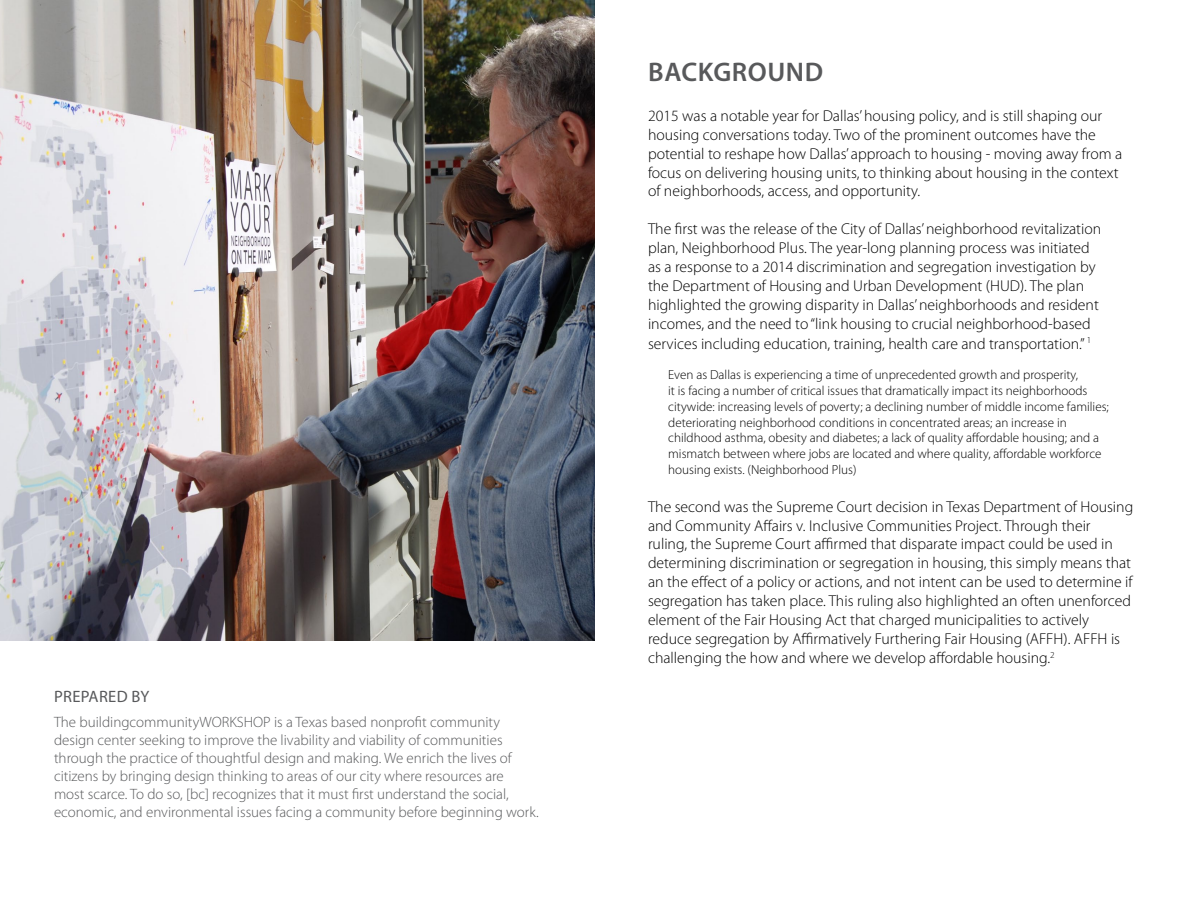
<style>
.page{position:relative;width:1188px;height:918px;background:#fff}
.page>*{position:absolute;margin:0;border:0;box-sizing:border-box;transform-origin:0 0}
.t1{font:600 27px "Myriad Pro";letter-spacing:.02em;color:#58595b}
.t2{font:16.5px "Myriad Pro";letter-spacing:.02em;color:#58595b}
.t3{font:300 15.75px/18.9px "Myriad Pro";color:#000}
.t4{font:300 15px/18px "Myriad Pro";color:#58595b}
.t5{font:300 13.2px/15.8px "Myriad Pro";color:#000}
</style>
<div class="page">
<img style="left:0;top:0;width:594px;height:640px">
<p class="t2" style="left:54px;top:687px;width:97px">PREPARED BY</p>
<p class="t4" style="left:54px;top:714px;width:486px">The buildingcommunityWORKSHOP is a Texas based nonprofit community design center seeking to improve the livability and viability of communities through the practice of thoughtful design and making. We enrich the lives of citizens by bringing design thinking to areas of our city where resources are<br>most scarce. To do so, [bc] recognizes that it must first understand the social, economic, and environmental issues facing a community before beginning work.</p>
<h1 class="t1" style="left:648px;top:57px;width:176px">BACKGROUND</h1>
<p class="t3" style="left:648px;top:106px;width:476px">2015 was a notable year for Dallas’ housing policy, and is still shaping our housing conversations today. Two of the prominent outcomes have the potential to reshape how Dallas’ approach to housing - moving away from a focus on delivering housing units, to thinking about housing in the context of neighborhoods, access, and opportunity.</p>
<p class="t3" style="left:648px;top:220px;width:455px">The first was the release of the City of Dallas’ neighborhood revitalization plan, Neighborhood Plus. The year-long planning process was initiated as a response to a 2014 discrimination and segregation investigation by the Department of Housing and U rban Development (HU D). The plan highlighted the growing disparity in Dallas’ neighborhoods and resident incomes, and the need to “link housing to crucial neighborhood-based services including education, training, health care and transportation.” <sup>1</sup></p>
<p class="t5" style="left:668px;top:367px;width:442px">Even as Dallas is experiencing a time of unprecedented growth and prosperity,<br>it is facing a number of critical issues that dramatically impact its neighborhoods citywide: increasing levels of poverty; a declining number of middle income families; deteriorating neighborhood conditions in concentrated areas; an increase in childhood asthma, obesity and diabetes; a lack of quality affordable housing; and a mismatch between where jobs are located and where quality, affordable workforce housing exists. (Neighborhood Plus)</p>
<p class="t3" style="left:648px;top:497px;width:487px">The second was the Supreme Court decision in Texas Department of Housing and Community Affairs v. Inclusive Communities Project. Through their ruling, the Supreme Court affirmed that disparate impact could be used in determining discrimination or segregation in housing, this simply means that an the effect of a policy or actions, and not intent can be used to determine if segregation has taken place. This ruling also highlighted an often unenforced element of the Fair Housing Act that charged municipalities to actively reduce segregation by Affirmatively Furthering Fair Housing (AFFH). AFFH is challenging the how and where we develop affordable housing.<sup>2</sup></p>
</div>
